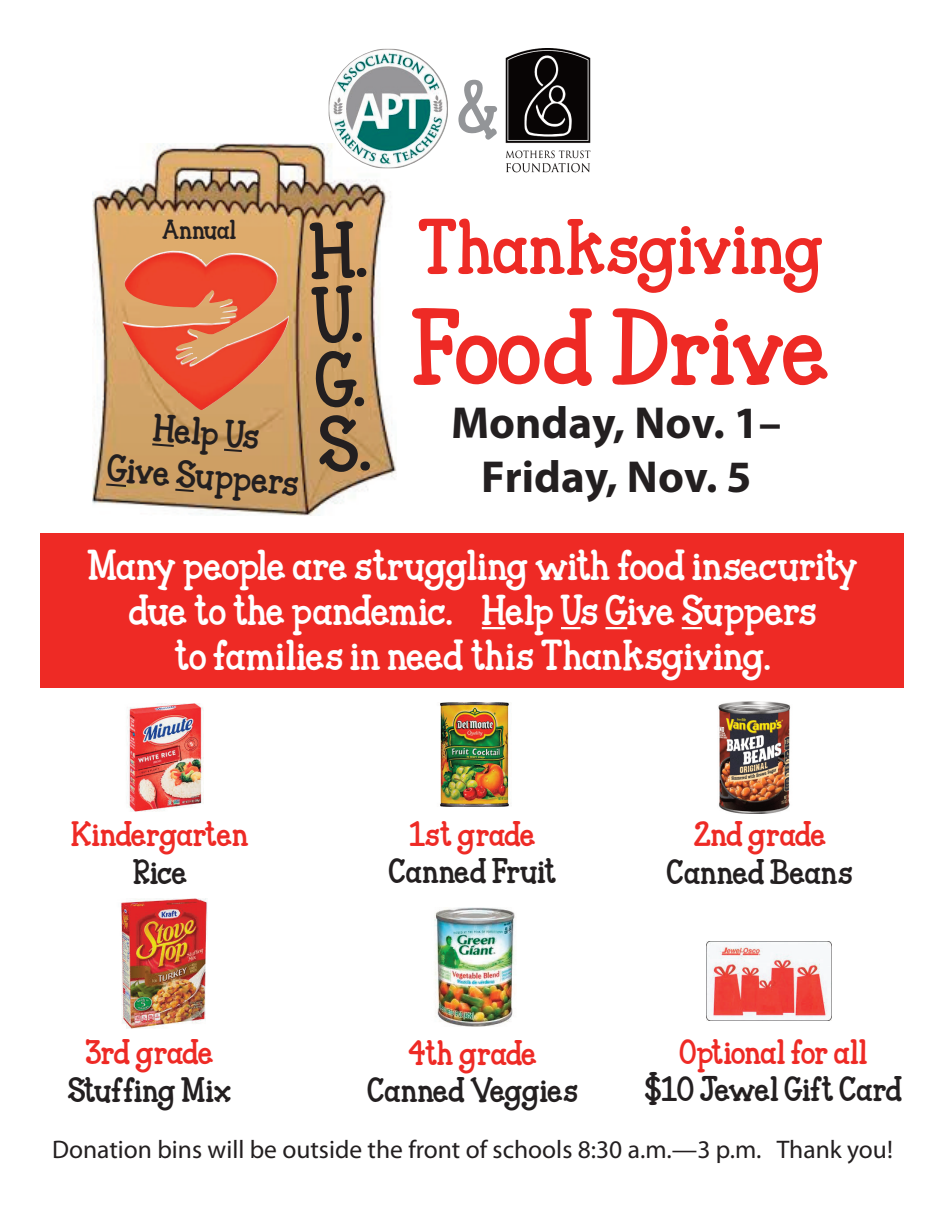
<style>
.page{position:relative;width:945px;height:1215px;background:#fff}
.page>*{position:absolute;margin:0;border:0;box-sizing:border-box;transform-origin:0 0}
.t1{font:82.5px "Janda Closer To Free";color:#ee2a25}
.t2{font:61.5px/64.5px "Janda Closer To Free";color:#231f20;text-align:justify}
.t3{font:60px "Janda Closer To Free";color:#ee2a25}
.t4{font:58.5px "Janda Closer To Free";color:#939598}
.t5{font:700 45px/53.7px "Myriad Pro";color:#231f20;text-align:center}
.t6{font:33px/45px "Janda Closer To Free";color:#fff;text-align:center}
.t7{font:30px/43.5px "Janda Closer To Free";color:#231f20;text-align:center}
.t8{font:27px "Janda Closer To Free";color:#ee2a25}
.t9{font:27px "Janda Closer To Free";color:#231f20}
.t10{font:27px "Janda Closer To Free";letter-spacing:.02em;color:#231f20}
.t11{font:25.5px "Myriad Pro";color:#231f20}
.t12{font:21px "Janda Closer To Free";letter-spacing:.015em;color:#231f20}
</style>
<div class="page">
<img style="left:706px;top:942px;width:126px;height:79px">
<img style="left:127px;top:703px;width:77px;height:108px">
<div style="left:435px;top:699px;width:79px;height:107px;background:linear-gradient(to right,#fff,#fff)"></div>
<img style="left:435px;top:703px;width:79px;height:103px">
<img style="left:121px;top:898px;width:87px;height:131px">
<img style="left:434px;top:908px;width:81px;height:118px">
<img style="left:718px;top:701px;width:73px;height:113px">
<img style="left:92px;top:144px;width:305px;height:372px">
<img style="left:122px;top:251px;width:168px;height:160px">
<svg style="left:150px;top:442px;width:26px;height:6px"></svg>
<svg style="left:222px;top:448px;width:22px;height:5px"></svg>
<svg style="left:104px;top:482px;width:24px;height:6px"></svg>
<svg style="left:173px;top:488px;width:23px;height:5px"></svg>
<img style="left:505px;top:48px;width:85px;height:125px">
<img style="left:329px;top:49px;width:119px;height:119px">
<div style="left:40px;top:533px;width:864px;height:155px;background:#ee2a25"></div>
<hr style="left:482px;top:627px;width:24px;height:2px;background:#fff">
<hr style="left:561px;top:627px;width:20px;height:2px;background:#fff">
<hr style="left:605px;top:627px;width:22px;height:2px;background:#fff">
<hr style="left:682px;top:627px;width:20px;height:2px;background:#fff">
<p class="t12" style="left:163px;top:213px;width:75px">Annual</p>
<p class="t7" style="left:112px;top:404px;width:193px;rotate:4deg">Help Us<br>Give Suppers</p>
<h2 class="t2" style="left:309px;top:220px;width:59px;rotate:-2deg">H.<br>U.<br>G.<br>S.</h2>
<h3 class="t4" style="left:457px;top:61px;width:44px">&amp;</h3>
<h3 class="t3" style="left:418px;top:199px;width:406px">Thanksgiving</h3>
<h1 class="t1" style="left:412px;top:282px;width:417px">Food Drive</h1>
<h3 class="t5" style="left:451px;top:400px;width:332px">Monday, Nov. 1–<br>Friday, Nov. 5</h3>
<p class="t6" style="left:88px;top:543px;width:771px">Many people are struggling with food insecurity due to the pandemic. Help Us Give Suppers<br>to families in need this Thanksgiving.</p>
<p class="t8" style="left:72px;top:813px;width:178px">Kindergarten</p>
<p class="t9" style="left:133px;top:850px;width:55px">Rice</p>
<p class="t8" style="left:85px;top:1030px;width:129px">3rd grade</p>
<p class="t9" style="left:68px;top:1068px;width:165px">Stuffing Mix</p>
<p class="t8" style="left:410px;top:812px;width:127px">1st grade</p>
<p class="t9" style="left:389px;top:850px;width:169px">Canned Fruit</p>
<p class="t8" style="left:408px;top:1031px;width:130px">4th grade</p>
<p class="t9" style="left:367px;top:1068px;width:212px">Canned Veggies</p>
<p class="t8" style="left:694px;top:813px;width:133px">2nd grade</p>
<p class="t10" style="left:667px;top:850px;width:187px">Canned Beans</p>
<p class="t8" style="left:679px;top:1030px;width:190px">Optional for all</p>
<p class="t9" style="left:644px;top:1068px;width:259px">$10 Jewel Gift Card</p>
<p class="t11" style="left:52px;top:1140px;width:842px">Donation bins will be outside the front of schools 8:30 a.m.—3 p.m. Thank you!</p>
</div>
